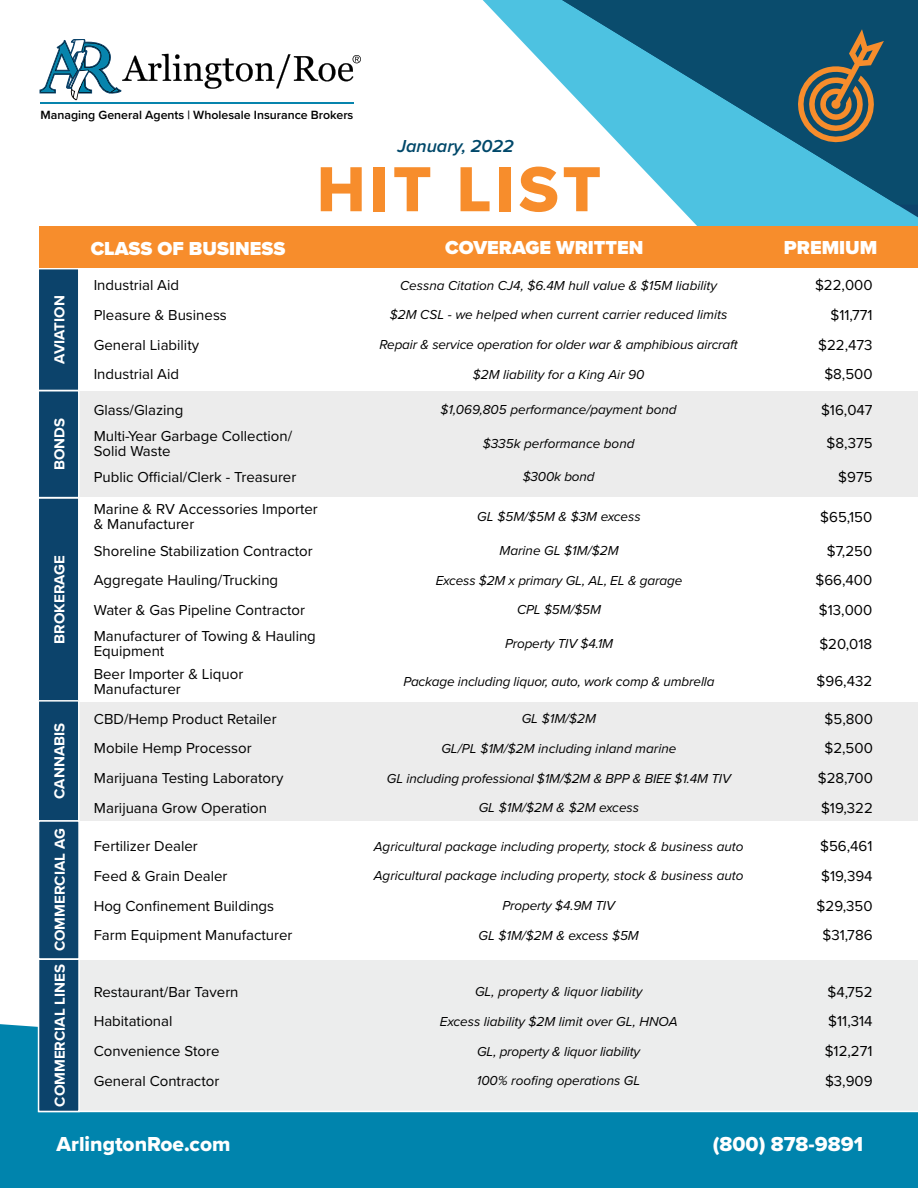
<style>
.page{position:relative;width:918px;height:1188px;background:#fff}
.page>*{position:absolute;margin:0;border:0;box-sizing:border-box;transform-origin:0 0}
.t1{font:66px "Proxima Nova Extrabld";letter-spacing:.06em;color:#f78d2c}
.t2{font:21px "Proxima Nova Extrabld";color:#fff}
.t3{font:900 19.5px "Proxima Nova";color:#fff}
.t4{font:italic 600 18px "Proxima Nova";color:#00486a}
.t5{font:15px/15px "Proxima Nova";color:#000}
.t6{font:700 15px "Proxima Nova";color:#fff}
.t7{font:italic 13.5px "Proxima Nova";color:#000}
.t8{font:600 12.3px "Proxima Nova";color:#000}
</style>
<div class="page">
<div style="left:0;top:1024px;width:918px;height:164px;background:#0084ad"></div>
<svg style="left:483px;top:0;width:435px;height:226px"></svg>
<svg style="left:49px;top:267px;width:869px;height:125px"></svg>
<svg style="left:40px;top:39px;width:321px;height:61px"></svg>
<hr style="left:40px;top:103px;width:313px;height:1px;background:#0784ad">
<svg style="left:562px;top:205px;width:356px;height:12px;fill:#4dc2e1"></svg>
<svg style="left:562px;top:0;width:356px;height:205px"></svg>
<div style="left:80px;top:960px;width:838px;height:152px;background:#eceded"></div>
<div style="left:38px;top:269px;width:41px;height:121px;background:#0c436b"></div>
<div style="left:38px;top:268px;width:42px;height:123px;border:2px solid #fff"></div>
<div style="left:39px;top:959px;width:40px;height:152px;background:#0c436b"></div>
<div style="left:38px;top:958px;width:42px;height:154px;border:2px solid #fff"></div>
<div style="left:38px;top:498px;width:41px;height:203px;background:#0c436b"></div>
<div style="left:38px;top:497px;width:42px;height:205px;border:2px solid #fff"></div>
<div style="left:39px;top:226px;width:879px;height:41px;background:#f78d2c"></div>
<svg style="left:794px;top:29px;width:90px;height:113px"></svg>
<div style="left:79px;top:392px;width:839px;height:105px;background:#ececec"></div>
<div style="left:38px;top:391px;width:41px;height:107px;background:#0c436b"></div>
<div style="left:38px;top:390px;width:42px;height:108px;border:2px solid #fff"></div>
<div style="left:72px;top:702px;width:846px;height:118px;background:#ececec"></div>
<div style="left:38px;top:701px;width:41px;height:120px;background:#0c436b"></div>
<div style="left:38px;top:700px;width:42px;height:122px;border:2px solid #fff"></div>
<div style="left:39px;top:821px;width:40px;height:138px;background:#0c436b"></div>
<div style="left:38px;top:820px;width:42px;height:140px;border:2px solid #fff"></div>
<p class="t8" style="left:41px;top:106px;width:314px">Managing General Agents | Wholesale Insurance Brokers</p>
<p class="t4" style="left:397px;top:133px;width:118px">January, 2022</p>
<p class="t6" style="left:48px;top:364px;width:70px;rotate:-90deg">AVIATION</p>
<p class="t6" style="left:48px;top:470px;width:54px;rotate:-90deg">BONDS</p>
<p class="t6" style="left:48px;top:644px;width:90px;rotate:-90deg">BROKERAGE</p>
<p class="t6" style="left:48px;top:799px;width:77px;rotate:-90deg">CANNABIS</p>
<p class="t6" style="left:49px;top:951px;width:124px;rotate:-90deg">COMMERCIAL AG</p>
<p class="t6" style="left:49px;top:1107px;width:144px;rotate:-90deg">COMMERCIAL LINES</p>
<h1 class="t1" style="left:317px;top:140px;width:286px">HIT LIST</h1>
<h3 class="t3" style="left:91px;top:234px;width:196px">CLASS OF BUSINESS</h3>
<h3 class="t3" style="left:445px;top:232px;width:200px">COVERAGE WRITTEN</h3>
<h3 class="t3" style="left:784px;top:233px;width:95px">PREMIUM</h3>
<p class="t5" style="left:94px;top:277px;width:87px">Industrial Aid</p>
<p class="t7" style="left:400px;top:275px;width:318px">Cessna Citation CJ4, $6.4M hull value &amp; $15M liability</p>
<p class="t5" style="left:815px;top:277px;width:59px">$22,000</p>
<p class="t5" style="left:94px;top:307px;width:135px">Pleasure &amp; Business</p>
<p class="t7" style="left:390px;top:305px;width:339px">$2M CSL - we helped when current carrier reduced limits</p>
<p class="t5" style="left:831px;top:307px;width:44px">$11,771</p>
<p class="t5" style="left:94px;top:336px;width:107px">General Liability</p>
<p class="t7" style="left:379px;top:334px;width:360px">Repair &amp; service operation for older war &amp; amphibious aircraft</p>
<p class="t5" style="left:818px;top:336px;width:56px">$22,473</p>
<p class="t5" style="left:94px;top:366px;width:87px">Industrial Aid</p>
<p class="t7" style="left:473px;top:364px;width:173px">$2M liability for a King Air 90</p>
<p class="t5" style="left:824px;top:366px;width:50px">$8,500</p>
<p class="t5" style="left:94px;top:401px;width:91px">Glass/Glazing</p>
<p class="t7" style="left:441px;top:399px;width:238px">$1,069,805 performance/payment bond</p>
<p class="t5" style="left:821px;top:401px;width:53px">$16,047</p>
<p class="t5" style="left:94px;top:428px;width:200px">Multi-Year Garbage Collection/<br>Solid Waste</p>
<p class="t7" style="left:483px;top:433px;width:153px">$335k performance bond</p>
<p class="t5" style="left:827px;top:435px;width:47px">$8,375</p>
<p class="t5" style="left:94px;top:469px;width:204px">Public Official/Clerk - Treasurer</p>
<p class="t7" style="left:523px;top:467px;width:73px">$300k bond</p>
<p class="t5" style="left:838px;top:469px;width:36px">$975</p>
<p class="t5" style="left:94px;top:501px;width:226px">Marine &amp; RV Accessories Importer &amp; Manufacturer</p>
<p class="t7" style="left:477px;top:507px;width:165px">GL $5M/$5M &amp; $3M excess</p>
<p class="t5" style="left:820px;top:509px;width:54px">$65,150</p>
<p class="t5" style="left:94px;top:542px;width:221px">Shoreline Stabilization Contractor</p>
<p class="t7" style="left:499px;top:540px;width:121px">Marine GL $1M/$2M</p>
<p class="t5" style="left:827px;top:542px;width:47px">$7,250</p>
<p class="t5" style="left:94px;top:572px;width:186px">Aggregate Hauling/Trucking</p>
<p class="t7" style="left:436px;top:570px;width:248px">Excess $2M x primary GL, AL, EL &amp; garage</p>
<p class="t5" style="left:815px;top:572px;width:58px">$66,400</p>
<p class="t5" style="left:94px;top:602px;width:213px">Water &amp; Gas Pipeline Contractor</p>
<p class="t7" style="left:517px;top:600px;width:85px">CPL $5M/$5M</p>
<p class="t5" style="left:819px;top:602px;width:55px">$13,000</p>
<p class="t5" style="left:94px;top:628px;width:224px">Manufacturer of Towing &amp; Hauling<br>Equipment</p>
<p class="t7" style="left:505px;top:633px;width:110px">Property TIV $4.1M</p>
<p class="t5" style="left:819px;top:635px;width:54px">$20,018</p>
<p class="t5" style="left:94px;top:666px;width:151px">Beer Importer &amp; Liquor<br>Manufacturer</p>
<p class="t7" style="left:403px;top:671px;width:313px">Package including liquor, auto, work comp &amp; umbrella</p>
<p class="t5" style="left:817px;top:673px;width:57px">$96,432</p>
<p class="t5" style="left:94px;top:711px;width:184px">CBD/Hemp Product Retailer</p>
<p class="t7" style="left:522px;top:709px;width:76px">GL $1M/$2M</p>
<p class="t5" style="left:825px;top:711px;width:50px">$5,800</p>
<p class="t5" style="left:94px;top:740px;width:159px">Mobile Hemp Processor</p>
<p class="t7" style="left:441px;top:738px;width:237px">GL/PL $1M/$2M including inland marine</p>
<p class="t5" style="left:824px;top:740px;width:50px">$2,500</p>
<p class="t5" style="left:94px;top:770px;width:191px">Marijuana Testing Laboratory</p>
<p class="t7" style="left:387px;top:768px;width:346px">GL including professional $1M/$2M &amp; BPP &amp; BIEE $1.4M TIV</p>
<p class="t5" style="left:818px;top:770px;width:56px">$28,700</p>
<p class="t5" style="left:94px;top:800px;width:175px">Marijuana Grow Operation</p>
<p class="t7" style="left:479px;top:798px;width:162px">GL $1M/$2M &amp; $2M excess</p>
<p class="t5" style="left:821px;top:800px;width:53px">$19,322</p>
<p class="t5" style="left:94px;top:838px;width:106px">Fertilizer Dealer</p>
<p class="t7" style="left:374px;top:836px;width:371px">Agricultural package including property, stock &amp; business auto</p>
<p class="t5" style="left:820px;top:838px;width:54px">$56,461</p>
<p class="t5" style="left:94px;top:868px;width:135px">Feed &amp; Grain Dealer</p>
<p class="t7" style="left:374px;top:866px;width:371px">Agricultural package including property, stock &amp; business auto</p>
<p class="t5" style="left:821px;top:868px;width:53px">$19,394</p>
<p class="t5" style="left:94px;top:898px;width:182px">Hog Confinement Buildings</p>
<p class="t7" style="left:502px;top:896px;width:114px">Property $4.9M TIV</p>
<p class="t5" style="left:817px;top:898px;width:57px">$29,350</p>
<p class="t5" style="left:94px;top:927px;width:200px">Farm Equipment Manufacturer</p>
<p class="t7" style="left:478px;top:925px;width:162px">GL $1M/$2M &amp; excess $5M</p>
<p class="t5" style="left:823px;top:927px;width:52px">$31,786</p>
<p class="t5" style="left:94px;top:984px;width:146px">Restaurant/Bar Tavern</p>
<p class="t7" style="left:475px;top:982px;width:169px">GL, property &amp; liquor liability</p>
<p class="t5" style="left:827px;top:984px;width:47px">$4,752</p>
<p class="t5" style="left:94px;top:1013px;width:80px">Habitational</p>
<p class="t7" style="left:440px;top:1011px;width:239px">Excess liability $2M limit over GL, HNOA</p>
<p class="t5" style="left:828px;top:1013px;width:46px">$11,314</p>
<p class="t5" style="left:94px;top:1043px;width:127px">Convenience Store</p>
<p class="t7" style="left:477px;top:1041px;width:165px">GL, property &amp; liquor liability</p>
<p class="t5" style="left:825px;top:1043px;width:49px">$12,271</p>
<p class="t5" style="left:94px;top:1073px;width:127px">General Contractor</p>
<p class="t7" style="left:477px;top:1071px;width:165px">100% roofing operations GL</p>
<p class="t5" style="left:825px;top:1073px;width:49px">$3,909</p>
<h2 class="t2" style="left:57px;top:1128px;width:176px">ArlingtonRoe.com</h2>
<h2 class="t2" style="left:713px;top:1128px;width:152px">(800) 878-9891</h2>
</div>
